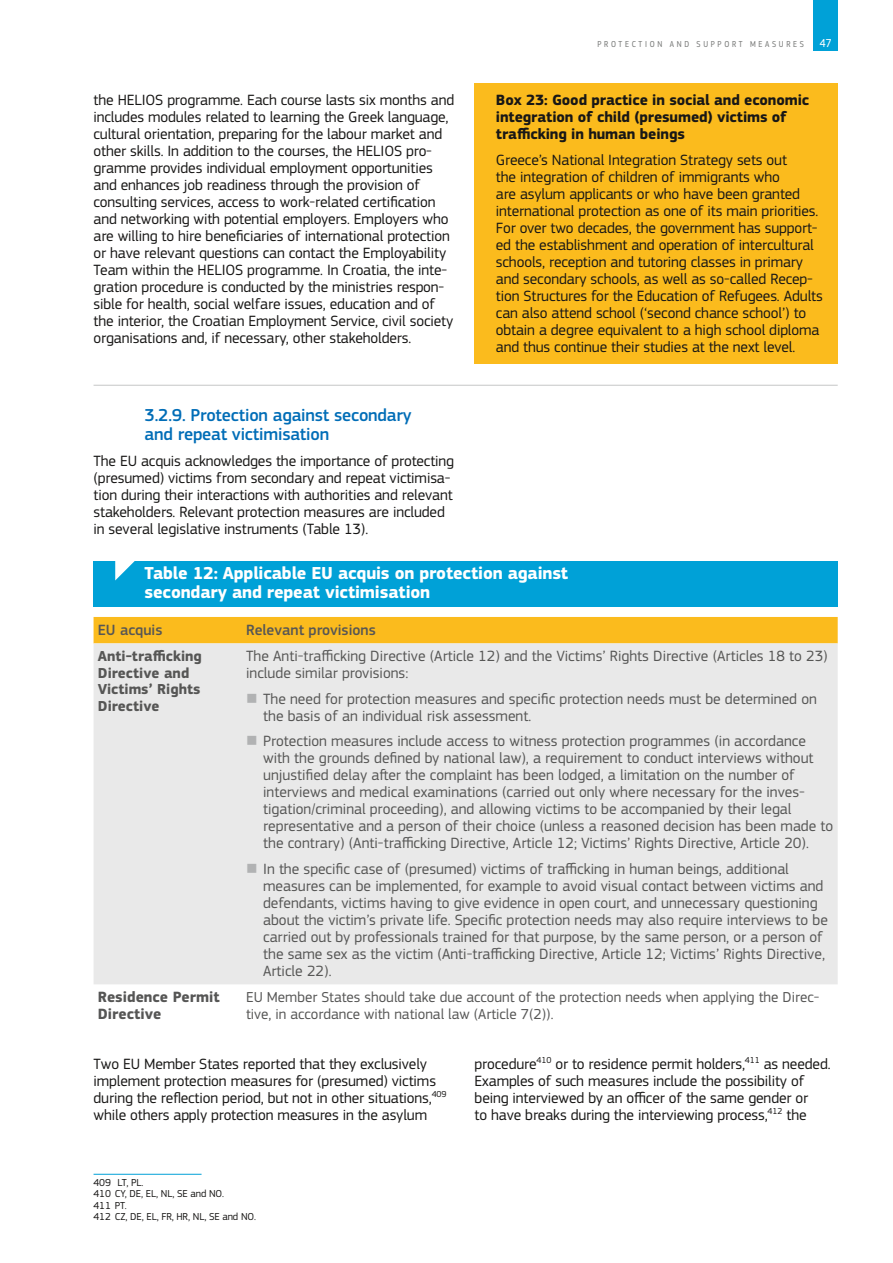
<style>
.page{position:relative;width:893px;height:1263px;background:#fff}
.page>*{position:absolute;margin:0;border:0;box-sizing:border-box;transform-origin:0 0}
.t1{font:700 18px/19.5px "EC Square Sans Pro";letter-spacing:-.01em;color:#fff}
.t2{font:500 18px/19.5px "EC Square Sans Pro";letter-spacing:-.01em;color:#006db7}
.t3{font:15.45px/17px "EC Square Sans Pro";letter-spacing:-.01em;color:#181716}
.t4{font:15.45px/17px "EC Square Sans Pro";color:#565655}
.t5{font:700 15.45px/17px "EC Square Sans Pro";letter-spacing:-.01em;color:#181716}
.t6{font:500 15.45px "EC Square Sans Pro";color:#565655}
.t7{font:700 15.45px/17px "EC Square Sans Pro";color:#565655}
.t8{font:15px/16.5px "EC Square Sans Pro";color:#565655}
.t9{font:700 15px/16.5px "EC Square Sans Pro";color:#565655}
.t10{font:12px "EC Square Sans Cond Pro";color:#fff}
.t11{font:10.5px/11.6px "EC Square Sans Pro";letter-spacing:-.01em;color:#181716}
.t12{font:9px "EC Square Sans Cond Pro";letter-spacing:.3em;color:#7a7b7a}
.s1{color:#b1b2b3}
</style>
<div class="page">
<div style="left:814px;top:0;width:24px;height:51px;background:#00a1d7"></div>
<hr style="left:94px;top:1174px;width:108px;height:1px;background:#00a1d7">
<div style="left:475px;top:83px;width:363px;height:68px;background:#fbbb1d"></div>
<div style="left:475px;top:142px;width:363px;height:222px;background:#fbbb1d"></div>
<div style="left:94px;top:561px;width:744px;height:46px;background:#00a1d7"></div>
<div style="left:94px;top:617px;width:744px;height:26px;background:#fbbb1d"></div>
<div style="left:94px;top:643px;width:744px;height:341px;background:#e9e9e9"></div>
<svg style="left:115px;top:561px;width:20px;height:19px"></svg>
<hr style="left:94px;top:385px;width:744px;height:1px;background:#c5c6c6">
<p class="t3" style="left:94px;top:92px;width:362px">the HELIOS programme. Each course lasts six months and includes modules related to learning the Greek language, cultural orientation, preparing for the labour market and other skills. In addition to the courses, the HELIOS pro&shy;gramme provides individual employment opportunities and enhances job readiness through the provision of consulting services, access to work-related certification and networking with potential employers. Employers who are willing to hire beneficiaries of international protection or have relevant questions can contact the Employability Team within the HELIOS programme. In Croatia, the inte&shy;gration procedure is conducted by the ministries respon&shy;sible for health, social welfare issues, education and of the interior, the Croatian Employment Service, civil society organisations and, if necessary, other stakeholders.</p>
<p class="t12" style="left:597px;top:39px;width:208px">PROTECTION AND SUPPORT MEASURES</p>
<p class="t10" style="left:820px;top:36px;width:13px">47</p>
<p class="t5" style="left:496px;top:92px;width:315px">Box 23: Good practice in social and economic integration of child (presumed) victims of trafficking in human beings</p>
<p class="t3" style="left:496px;top:151px;width:328px">Greece’s National Integration Strategy sets out<br>the integration of children of immigrants who<br>are asylum applicants or who have been granted international protection as one of its main priorities.<br>For over two decades, the government has support&shy;ed the establishment and operation of intercultural schools, reception and tutoring classes in primary and secondary schools, as well as so-called Recep&shy;tion Structures for the Education of Refugees. Adults can also attend school (‘second chance school’) to obtain a degree equivalent to a high school diploma and thus continue their studies at the next level.</p>
<p class="t2" style="left:145px;top:406px;width:269px">3.2.9. Protection against secondary and repeat victimisation</p>
<p class="t3" style="left:94px;top:452px;width:362px">The EU acquis acknowledges the importance of protecting (presumed) victims from secondary and repeat victimisa&shy;tion during their interactions with authorities and relevant stakeholders. Relevant protection measures are included in several legislative instruments (Table 13).</p>
<p class="t1" style="left:145px;top:564px;width:425px">Table 12: Applicable EU acquis on protection against secondary and repeat victimisation</p>
<p class="t6" style="left:98px;top:621px;width:66px">EU acquis</p>
<p class="t6" style="left:246px;top:621px;width:131px">Relevant provisions</p>
<p class="t9" style="left:98px;top:648px;width:106px">Anti-trafficking<br>Directive and<br>Victims’ Rights<br>Directive</p>
<p class="t4" style="left:246px;top:648px;width:583px">The Anti-trafficking Directive (Article 12) and the Victims’ Rights Directive (Articles 18 to 23) include similar provisions:</p>
<p class="t4" style="left:263px;top:690px;width:555px;text-indent:-17px"><span class="s1">■</span> The need for protection measures and specific protection needs must be determined on the basis of an individual risk assessment.</p>
<p class="t4" style="left:263px;top:733px;width:572px;text-indent:-17px"><span class="s1">■</span> Protection measures include access to witness protection programmes (in accordance with the grounds defined by national law), a requirement to conduct interviews without unjustified delay after the complaint has been lodged, a limitation on the number of interviews and medical examinations (carried out only where necessary for the inves&shy;tigation/criminal proceeding), and allowing victims to be accompanied by their legal representative and a person of their choice (unless a reasoned decision has been made to the contrary) (Anti-trafficking Directive, Article 12; Victims’ Rights Directive, Article 20).</p>
<p class="t4" style="left:263px;top:860px;width:566px;text-indent:-17px"><span class="s1">■</span> In the specific case of (presumed) victims of trafficking in human beings, additional measures can be implemented, for example to avoid visual contact between victims and defendants, victims having to give evidence in open court, and unnecessary questioning about the victim’s private life. Specific protection needs may also require interviews to be carried out by professionals trained for that purpose, by the same person, or a person of the same sex as the victim (Anti-trafficking Directive, Article 12; Victims’ Rights Directive, Article 22).</p>
<p class="t7" style="left:98px;top:989px;width:123px">Residence Permit<br>Directive</p>
<p class="t8" style="left:246px;top:989px;width:575px">EU Member States should take due account of the protection needs when applying the Direc&shy;tive, in accordance with national law (Article 7(2)).</p>
<p class="t3" style="left:94px;top:1055px;width:355px">Two EU Member States reported that they exclusively implement protection measures for (presumed) victims during the reflection period, but not in other situations,<sup>409 </sup>while others apply protection measures in the asylum</p>
<p class="t3" style="left:475px;top:1055px;width:357px">procedure<sup>410</sup> or to residence permit holders,<sup>411</sup> as needed.<br>Examples of such measures include the possibility of being interviewed by an officer of the same gender or<br>to have breaks during the interviewing process,<sup>412</sup> the</p>
<p class="t11" style="left:94px;top:1176px;width:164px">409 LT, PL.<br>410 CY, DE, EL, NL, SE and NO.<br>411 PT.<br>412 CZ, DE, EL, FR, HR, NL, SE and NO.</p>
</div>
